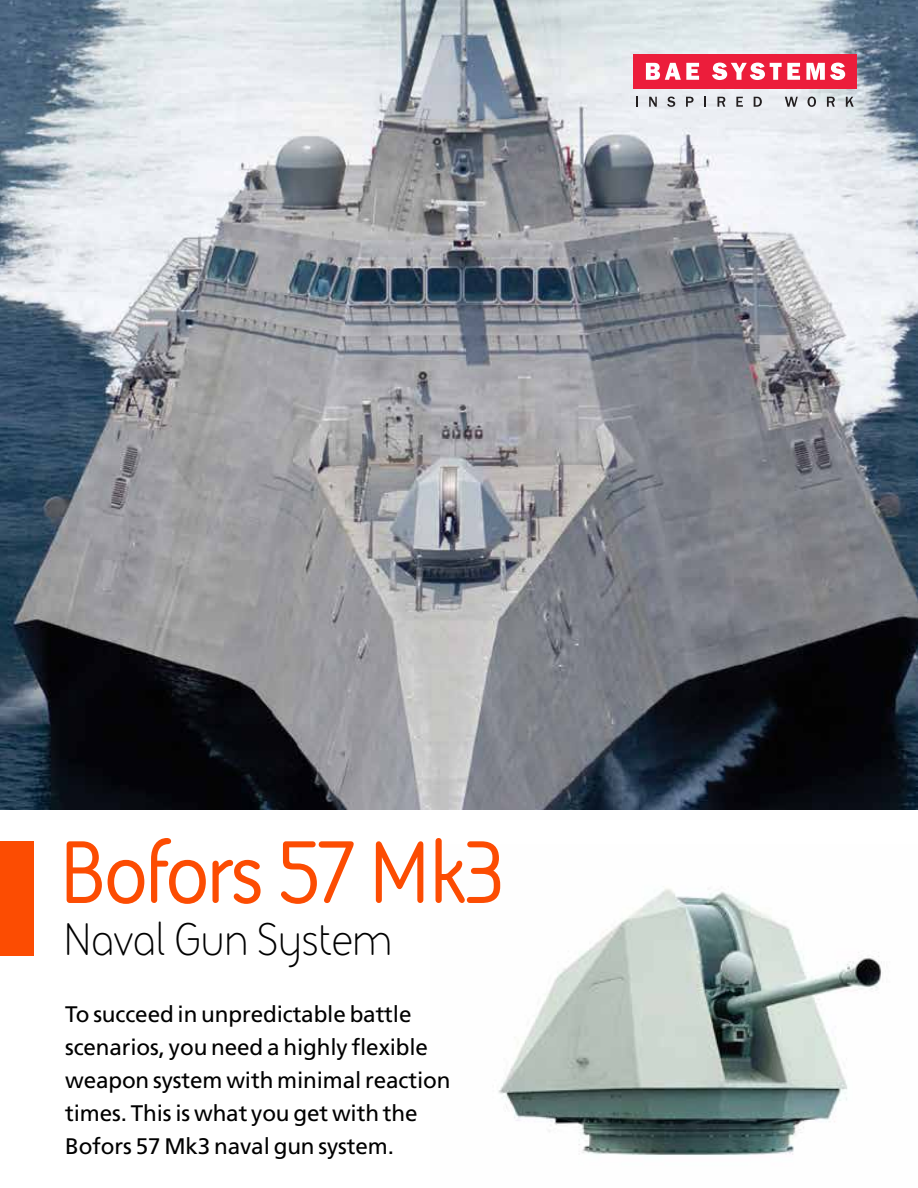
<style>
.page{position:relative;width:918px;height:1188px;background:#fff}
.page>*{position:absolute;margin:0;border:0;box-sizing:border-box;transform-origin:0 0}
.t1{font:700 90px "BAE Systems";letter-spacing:-.04em;color:#fc4c02}
.t2{font:46.5px "BAE Systems";letter-spacing:-.02em;color:#000}
.t3{font:22.5px/33px "Frutiger LT Std";letter-spacing:-.005em;color:#000}
</style>
<div class="page">
<img style="left:498px;top:888px;width:384px;height:267px">
<img style="left:0;top:0;width:918px;height:810px">
<div style="left:0;top:841px;width:34px;height:115px;background:#fc4c02"></div>
<div style="left:633px;top:54px;width:224px;height:35px;background:#ec1d3b"></div>
<svg style="left:806px;top:63px;width:39px;height:17px"></svg>
<svg style="left:712px;top:63px;width:88px;height:17px"></svg>
<svg style="left:646px;top:63px;width:53px;height:17px"></svg>
<svg style="left:636px;top:97px;width:2px;height:10px"></svg>
<svg style="left:649px;top:97px;width:8px;height:10px"></svg>
<svg style="left:667px;top:97px;width:8px;height:10px"></svg>
<svg style="left:686px;top:97px;width:8px;height:10px"></svg>
<svg style="left:704px;top:97px;width:2px;height:10px"></svg>
<svg style="left:718px;top:97px;width:7px;height:10px"></svg>
<svg style="left:736px;top:97px;width:7px;height:10px"></svg>
<svg style="left:754px;top:97px;width:8px;height:10px"></svg>
<svg style="left:785px;top:97px;width:13px;height:10px"></svg>
<svg style="left:808px;top:97px;width:8px;height:10px"></svg>
<svg style="left:827px;top:97px;width:8px;height:10px"></svg>
<svg style="left:846px;top:97px;width:8px;height:10px"></svg>
<h1 class="t1" style="left:57px;top:811px;width:449px">Bofors 57 Mk3</h1>
<h2 class="t2" style="left:62px;top:909px;width:332px">Naval Gun System</h2>
<p class="t3" style="left:65px;top:998px;width:387px">To succeed in unpredictable battle scenarios, you need a highly flexible weapon system with minimal reaction times. This is what you get with the Bofors 57 Mk3 naval gun system.</p>
</div>
